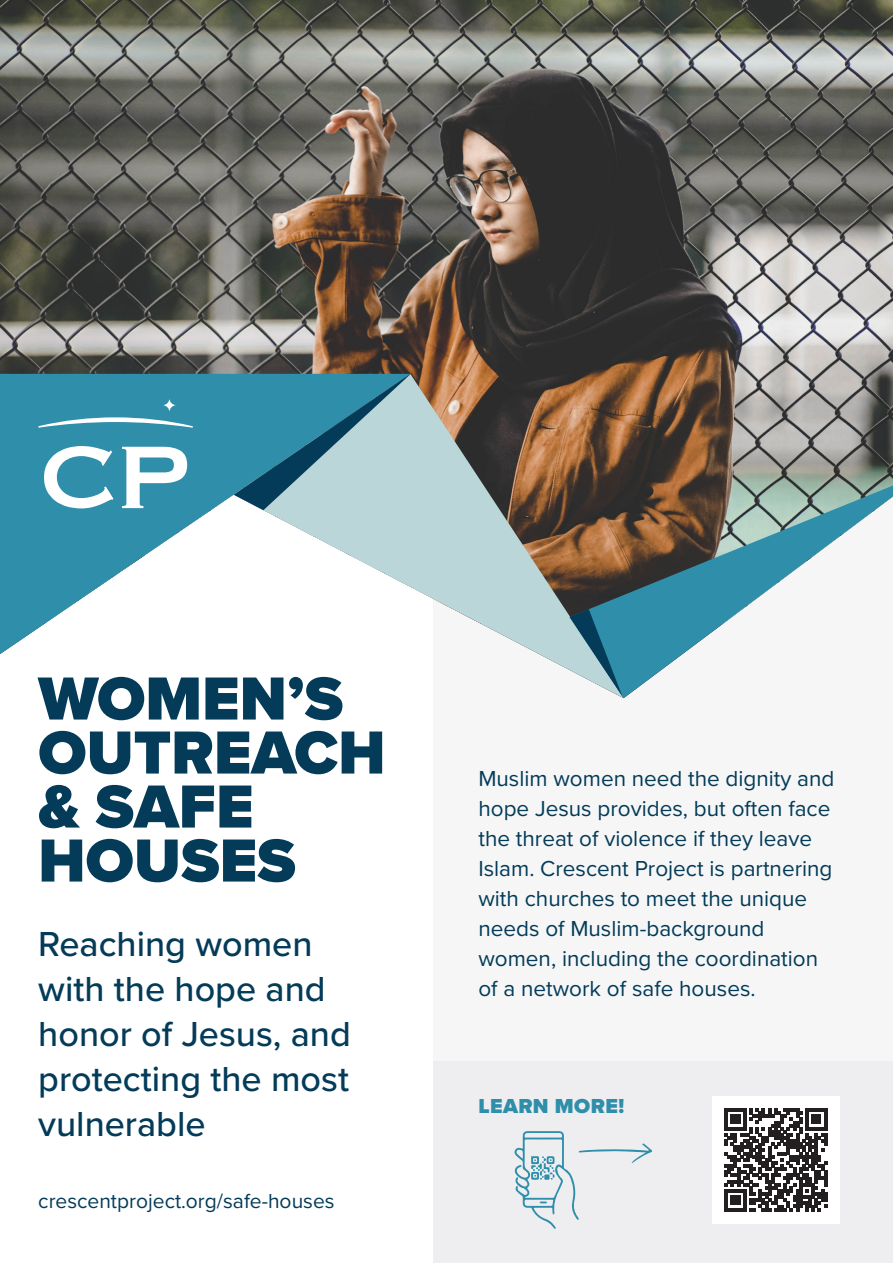
<style>
.page{position:relative;width:893px;height:1263px;background:#fff}
.page>*{position:absolute;margin:0;border:0;box-sizing:border-box;transform-origin:0 0}
._50_45_Bold_Left{font:900 63px/54px "Proxima Nova";color:#033b58}
.t1{font:500 36px/45px "Proxima Nova";color:#033b58}
.t2{font:22.5px/30px "Proxima Nova";color:#033b58}
._50_45_Bold_Left-2{font:21px "Proxima Nova";color:#033b58}
._50_45_Bold_Left-3{font:900 21px "Proxima Nova";letter-spacing:.02em;color:#2f8eaa}
</style>
<div class="page">
<div style="left:434px;top:489px;width:459px;height:774px;background:#f6f6f7"></div>
<div style="left:434px;top:1061px;width:459px;height:202px;background:#eeeef0"></div>
<div style="left:712px;top:1096px;width:128px;height:127px;background:#fff"></div>
<svg style="left:724px;top:1108px;width:103px;height:103px"></svg>
<img style="left:0;top:0;width:893px;height:485px">
<svg style="left:0;top:374px;width:234px;height:280px;fill:#2f8eaa"></svg>
<svg style="left:263px;top:374px;width:361px;height:296px"></svg>
<svg style="left:570px;top:485px;width:323px;height:213px"></svg>
<svg style="left:234px;top:374px;width:176px;height:136px;background:#64a1b3"></svg>
<svg style="left:569px;top:609px;width:53px;height:87px;background:#6d9faf"></svg>
<svg style="left:163px;top:398px;width:13px;height:14px"></svg>
<svg style="left:38px;top:417px;width:155px;height:11px"></svg>
<svg style="left:44px;top:446px;width:143px;height:62px"></svg>
<svg style="left:514px;top:1131px;width:139px;height:98px"></svg>
<p class="_50_45_Bold_Left" style="left:38px;top:671px;width:306px">WOMEN’S</p>
<p class="_50_45_Bold_Left" style="left:38px;top:725px;width:349px">OUTREACH &amp; SAFE<br>HOUSES</p>
<p class="t1" style="left:38px;top:920px;width:314px">Reaching women with the hope and honor of Jesus, and protecting the most vulnerable</p>
<p class="_50_45_Bold_Left-2" style="left:38px;top:1185px;width:298px">crescentproject.org/safe-houses</p>
<p class="t2" style="left:478px;top:763px;width:358px">Muslim women need the dignity and hope Jesus provides, but often face the threat of violence if they leave Islam. Crescent Project is partnering with churches to meet the unique needs of Muslim-background women, including the coordination of a network of safe houses.</p>
<p class="_50_45_Bold_Left-3" style="left:478px;top:1090px;width:147px">LEARN MORE!</p>
</div>
